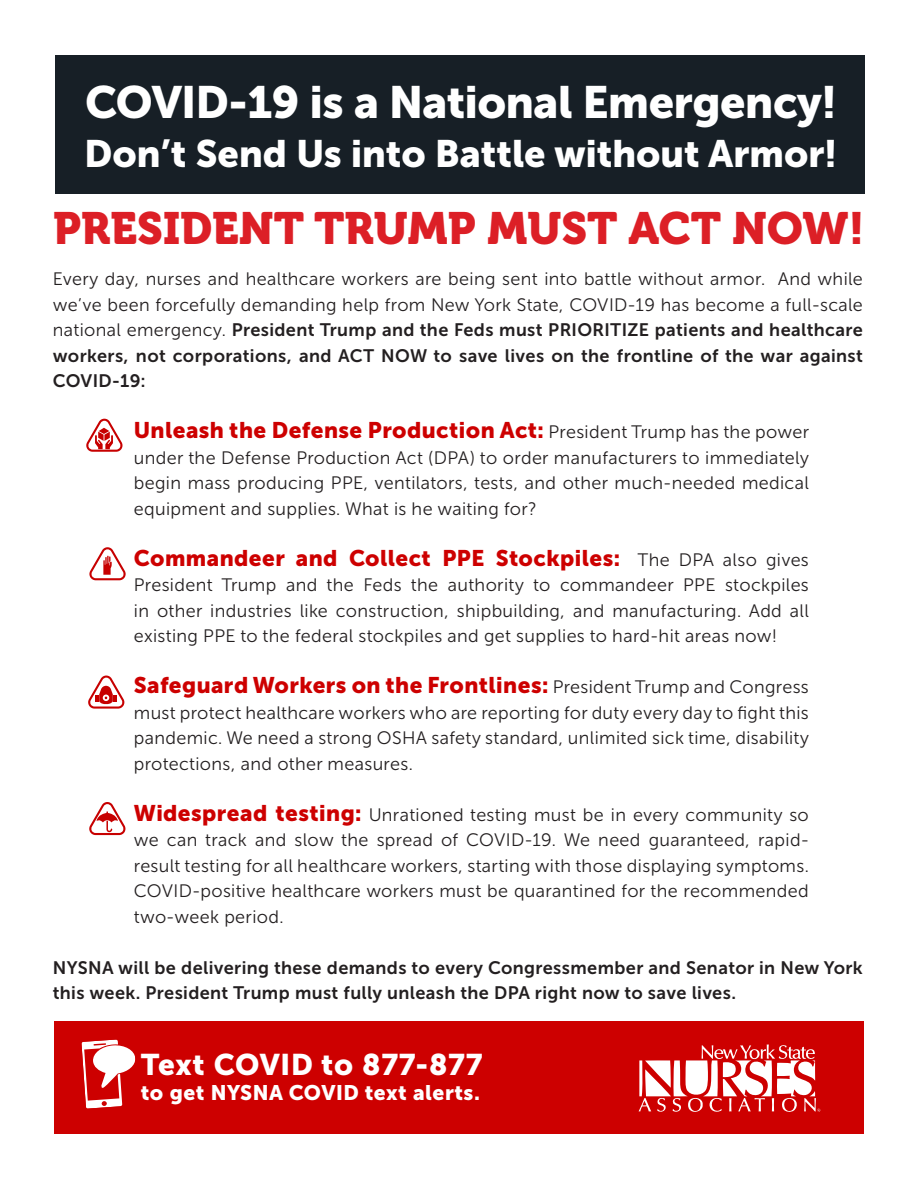
<style>
.page{position:relative;width:918px;height:1188px;background:#fff}
.page>*{position:absolute;margin:0;border:0;box-sizing:border-box;transform-origin:0 0}
.t1{font:45px "Museo Sans Cyrl 900";letter-spacing:-.01em;color:#fff}
.t2{font:44.85px "Museo 900";color:#dc1f26}
.t3{font:37.95px "Museo Sans Cyrl 900";color:#fff}
.t4{font:29.7px "Museo Sans Cyrl 900";letter-spacing:.025em;color:#fff}
.t5{font:22.5px "Museo Sans Cyrl 900";letter-spacing:.02em;color:#cd0000}
.t6{font:21px "Museo Sans Cyrl 900";letter-spacing:.025em;color:#fff}
.t7{font:18px/25.5px "Museo Sans Cyrl 300";letter-spacing:.02em;color:#231f20;text-align:justify}
.t8{font:18px/25.5px "Museo Sans Cyrl 700";letter-spacing:.02em;color:#231f20}
.s1{font-family:"Museo Sans Cyrl 700"}
.s2{font-family:"Museo Sans Cyrl 300";font-size:18px;color:#231f20}
.s3{font-family:"Museo Sans Cyrl 900";font-size:22.5px;color:#cd0000}
</style>
<div class="page">
<div style="left:55px;top:56px;width:810px;height:138px;background:#171f26"></div>
<div style="left:54px;top:1022px;width:810px;height:112px;background:#cd0000"></div>
<svg style="left:639px;top:1044px;width:181px;height:68px"></svg>
<svg style="left:81px;top:1039px;width:55px;height:70px"></svg>
<svg style="left:86px;top:419px;width:37px;height:33px"></svg>
<svg style="left:89px;top:547px;width:37px;height:33px"></svg>
<svg style="left:88px;top:676px;width:37px;height:33px"></svg>
<svg style="left:89px;top:802px;width:37px;height:33px"></svg>
<p class="t1" style="left:85px;top:77px;width:752px">COVID-19 is a National Emergency!</p>
<p class="t3" style="left:85px;top:133px;width:753px">Don’t Send Us into Battle without Armor!</p>
<p class="t2" style="left:53px;top:203px;width:813px">PRESIDENT TRUMP MUST ACT NOW!</p>
<p class="t7" style="left:53px;top:266px;width:812px">Every day, nurses and healthcare workers are being sent into battle without armor. And while we’ve been forcefully demanding help from New York State, COVID-19 has become a full-scale national emergency. <span class="s1">President Trump and the Feds must PRIORITIZE patients and healthcare workers, not corporations, and ACT NOW to save lives on the frontline of the war against COVID-19:</span></p>
<p class="t5" style="left:134px;top:417px;width:677px">Unleash the Defense Production Act: <span class="s2">President Trump has the power</span></p>
<p class="t7" style="left:134px;top:445px;width:677px">under the Defense Production Act (DPA) to order manufacturers to immediately begin mass producing PPE, ventilators, tests, and other much-needed medical equipment and supplies. What is he waiting for?</p>
<p class="t5" style="left:134px;top:545px;width:677px">Commandeer and Collect PPE Stockpiles: <span class="s2">The DPA also gives</span></p>
<p class="t7" style="left:134px;top:572px;width:677px">President Trump and the Feds the authority to commandeer PPE stockpiles in other industries like construction, shipbuilding, and manufacturing. Add all existing PPE to the federal stockpiles and get supplies to hard-hit areas now!</p>
<p class="t5" style="left:134px;top:672px;width:676px">Safeguard Workers on the Frontlines: <span class="s2">President Trump and Congress</span></p>
<p class="t7" style="left:134px;top:700px;width:677px">must protect healthcare workers who are reporting for duty every day to fight this pandemic. We need a strong OSHA safety standard, unlimited sick time, disability protections, and other measures.</p>
<p class="t7" style="left:134px;top:802px;width:677px"><span class="s3">Widespread testing:</span> Unrationed testing must be in every community so we can track and slow the spread of COVID-19. We need guaranteed, rapid&shy;result testing for all healthcare workers, starting with those displaying symptoms.<br>COVID-positive healthcare workers must be quarantined for the recommended two-week period.</p>
<p class="t8" style="left:53px;top:955px;width:812px">NYSNA will be delivering these demands to every Congressmember and Senator in New York this week. President Trump must fully unleash the DPA right now to save lives.</p>
<p class="t4" style="left:141px;top:1047px;width:343px">Text COVID to 877-877</p>
<p class="t6" style="left:141px;top:1080px;width:341px">to get NYSNA COVID text alerts.</p>
</div>
